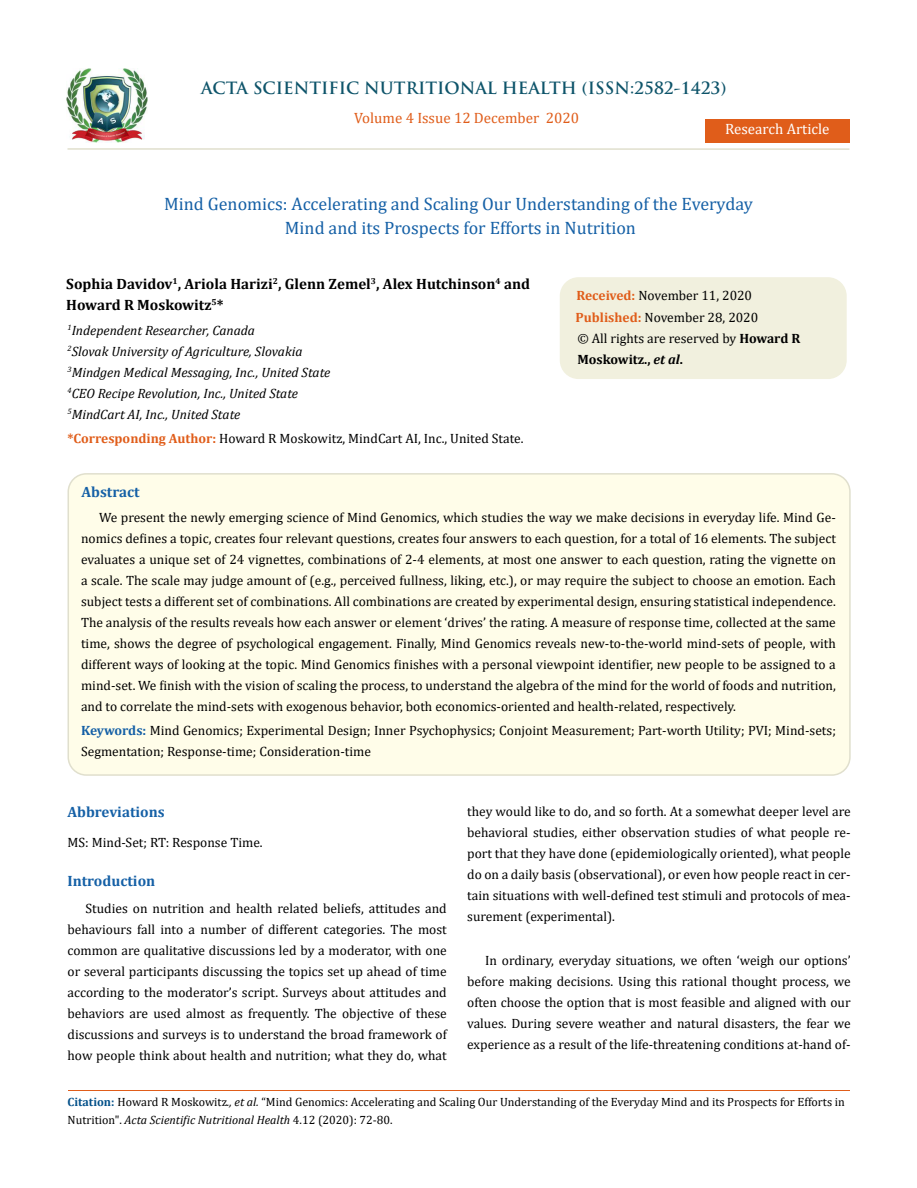
<style>
.page{position:relative;width:917px;height:1188px;background:#fff}
.page>*{position:absolute;margin:0;border:0;box-sizing:border-box;transform-origin:0 0}
.t1{font:18px/24px "Cambria";color:#1560a6;text-align:center}
.t2{font:700 16.5px "Trajan Pro";color:#0e546a}
.t3{font:700 15px/21px "Cambria";color:#000}
.t4{font:700 15px "Cambria";color:#1560a6}
.t5{font:15px "Cambria";color:#e05d1a}
.t6{font:15px "Cambria";color:#fff}
.t7{font:13.5px/21px "Cambria";color:#000;text-align:justify}
.t8{font:italic 13.5px/21px "Cambria";color:#000}
.t9{font:12px/18px "Cambria";color:#000}
.s1{font-weight:700;color:#e05d1a}
.s2{font-weight:700}
.s3{font-weight:700;font-style:italic}
.s4{font-weight:700;color:#1560a6}
.s5{font-weight:700;color:#035089}
.s6{font-style:italic}
</style>
<div class="page">
<img style="left:67px;top:68px;width:80px;height:74px">
<div style="left:705px;top:119px;width:144px;height:23px;background:#e05d1a"></div>
<div style="left:560px;top:278px;width:286px;height:100px;background:#f1f0de;border-radius:18px"></div>
<div style="left:559px;top:277px;width:287px;height:102px;border:2px solid #f1f0de;border-radius:18px"></div>
<div style="left:68px;top:474px;width:781px;height:301px;background:#fffde9;border-radius:18px"></div>
<div style="left:67px;top:473px;width:783px;height:303px;border:2px solid #e0dfcd;border-radius:18px"></div>
<hr style="left:67px;top:148px;width:782px;height:2px;background:#e0dfcd">
<hr style="left:68px;top:1091px;width:781px;height:1px;background:#e05d1a">
<p class="t2" style="left:201px;top:77px;width:527px">ACTA SCIENTIFIC NUTRITIONAL HEALTH (ISSN:2582-1423)</p>
<p class="t5" style="left:354px;top:109px;width:226px">Volume 4 Issue 12 December 2020</p>
<p class="t6" style="left:725px;top:120px;width:106px">Research Article</p>
<h1 class="t1" style="left:164px;top:192px;width:590px">Mind Genomics: Accelerating and Scaling Our Understanding of the Everyday<br>Mind and its Prospects for Efforts in Nutrition</h1>
<p class="t3" style="left:66px;top:273px;width:465px">Sophia Davidov<sup>1</sup>, Ariola Harizi<sup>2</sup>, Glenn Zemel<sup>3</sup>, Alex Hutchinson<sup>4</sup> and<br>Howard R Moskowitz<sup>5</sup>*</p>
<p class="t8" style="left:67px;top:319px;width:264px"><sup>1</sup>Independent Researcher, Canada<br><sup>2</sup>Slovak University of Agriculture, Slovakia <sup>3</sup>Mindgen Medical Messaging, Inc., United State <sup>4</sup>CEO Recipe Revolution, Inc., United State <sup>5</sup>MindCart AI, Inc., United State</p>
<p class="t7" style="left:67px;top:428px;width:457px"><span class="s1">*Corresponding Author:</span> Howard R Moskowitz, MindCart AI, Inc., United State.</p>
<p class="t7" style="left:575px;top:285px;width:226px;line-height:21.5px;text-align:left"><span class="s1">Received:</span> November 11, 2020<br><span class="s1">Published:</span> November 28, 2020<br>© All rights are reserved by <span class="s2">Howard R<br>Moskowitz.,</span> <span class="s3">et al</span><span class="s2">.</span></p>
<p class="t4" style="left:81px;top:481px;width:60px">Abstract</p>
<p class="t7" style="left:81px;top:507px;width:756px;text-indent:18px">We present the newly emerging science of Mind Genomics, which studies the way we make decisions in everyday life. Mind Ge&shy;nomics defines a topic, creates four relevant questions, creates four answers to each question, for a total of 16 elements. The subject evaluates a unique set of 24 vignettes, combinations of 2-4 elements, at most one answer to each question, rating the vignette on a scale. The scale may judge amount of (e.g., perceived fullness, liking, etc.), or may require the subject to choose an emotion. Each subject tests a different set of combinations. All combinations are created by experimental design, ensuring statistical independence.<br>The analysis of the results reveals how each answer or element ‘drives’ the rating. A measure of response time, collected at the same time, shows the degree of psychological engagement. Finally, Mind Genomics reveals new-to-the-world mind-sets of people, with different ways of looking at the topic. Mind Genomics finishes with a personal viewpoint identifier, new people to be assigned to a mind-set. We finish with the vision of scaling the process, to understand the algebra of the mind for the world of foods and nutrition, and to correlate the mind-sets with exogenous behavior, both economics-oriented and health-related, respectively.</p>
<p class="t7" style="left:81px;top:720px;width:756px"><span class="s4">Keywords:</span> Mind Genomics; Experimental Design; Inner Psychophysics; Conjoint Measurement; Part-worth Utility; PVI; Mind-sets;<br>Segmentation; Response-time; Consideration-time</p>
<p class="t4" style="left:67px;top:801px;width:99px">Abbreviations</p>
<p class="t7" style="left:67px;top:832px;width:197px">MS: Mind-Set; RT: Response Time.</p>
<p class="t4" style="left:67px;top:870px;width:89px">Introduction</p>
<p class="t7" style="left:67px;top:898px;width:381px;text-indent:18px">Studies on nutrition and health related beliefs, attitudes and behaviours fall into a number of different categories. The most common are qualitative discussions led by a moderator, with one or several participants discussing the topics set up ahead of time according to the moderator’s script. Surveys about attitudes and behaviors are used almost as frequently. The objective of these discussions and surveys is to understand the broad framework of how people think about health and nutrition; what they do, what</p>
<p class="t7" style="left:467px;top:801px;width:385px">they would like to do, and so forth. At a somewhat deeper level are behavioral studies, either observation studies of what people re&shy;port that they have done (epidemiologically oriented), what people do on a daily basis (observational), or even how people react in cer&shy;tain situations with well-defined test stimuli and protocols of mea&shy;surement (experimental).</p>
<p class="t7" style="left:467px;top:949px;width:385px;text-indent:18px">In ordinary, everyday situations, we often ‘weigh our options’ before making decisions. Using this rational thought process, we often choose the option that is most feasible and aligned with our values. During severe weather and natural disasters, the fear we experience as a result of the life-threatening conditions at-hand of-</p>
<p class="t9" style="left:68px;top:1092px;width:778px"><span class="s5">Citation:</span> Howard R Moskowitz<span class="s6">., et al.</span> “Mind Genomics: Accelerating and Scaling Our Understanding of the Everyday Mind and its Prospects for Efforts in<br>Nutrition". <span class="s6">Acta Scientific Nutritional Health</span> 4.12 (2020): 72-80.</p>
</div>
